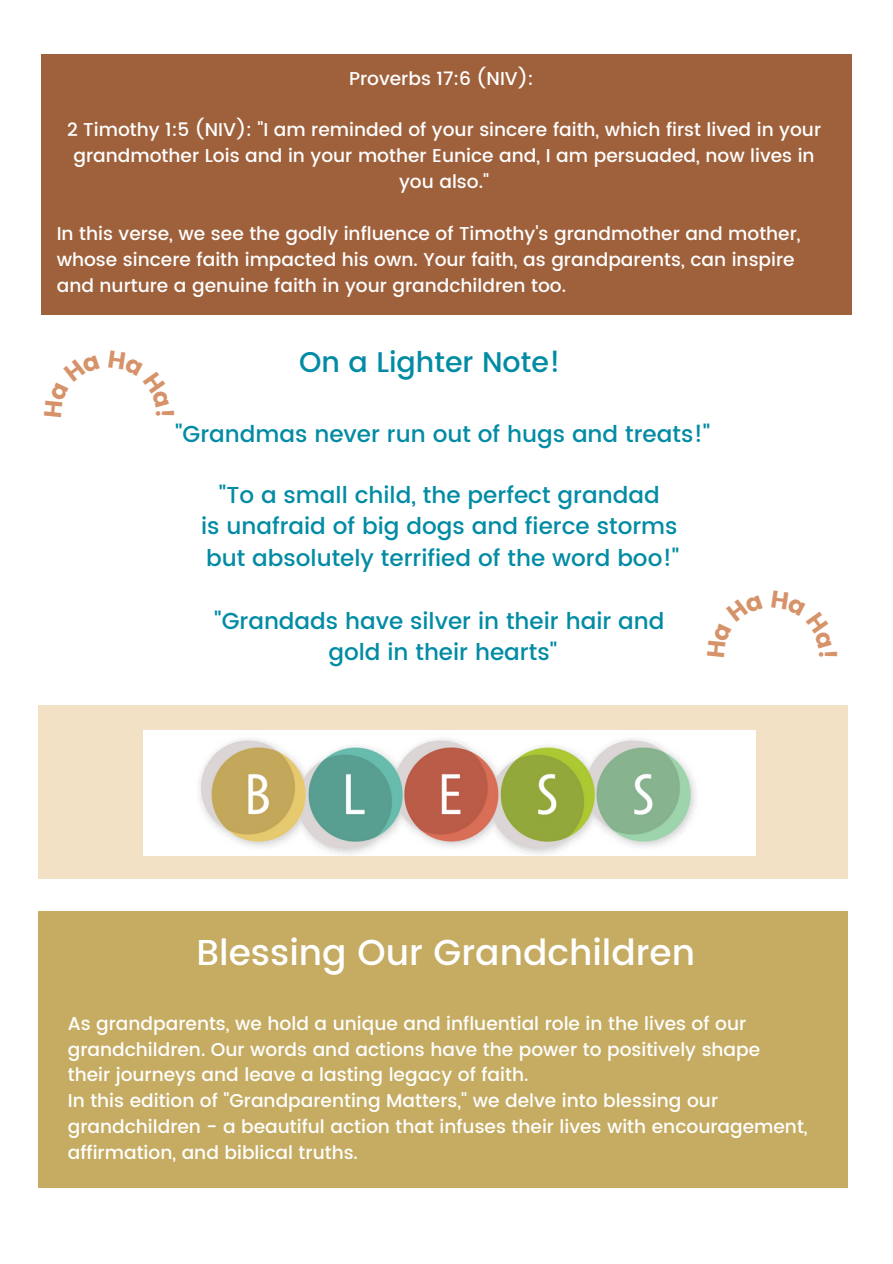
<style>
.page{position:relative;width:893px;height:1264px;background:#fff}
.page>*{position:absolute;margin:0;border:0;box-sizing:border-box;transform-origin:0 0}
.t1{font:500 36px "Poppins";color:#fff}
.t2{font:500 28.5px "Poppins";color:#028ba4}
.t3{font:500 23.1px "Poppins";color:#028ba4}
.t4{font:500 18.6px/25.8px "Poppins";color:#fff}
</style>
<div class="page">
<div style="left:38px;top:911px;width:809px;height:276px;background:#c5ac62"></div>
<div style="left:41px;top:55px;width:810px;height:260px;background:#9f613c"></div>
<div style="left:38px;top:705px;width:809px;height:174px;background:#f3e1c5"></div>
<img style="left:143px;top:730px;width:612px;height:125px">
<p class="t4" style="left:349px;top:65px;width:186px">Proverbs 17:6 (NIV):</p>
<p class="t4" style="left:67px;top:117px;width:755px;text-align:center">2 Timothy 1:5 (NIV): "I am reminded of your sincere faith, which first lived in your grandmother Lois and in your mother Eunice and, I am persuaded, now lives in you also."</p>
<p class="t4" style="left:57px;top:220px;width:745px">In this verse, we see the godly influence of Timothy's grandmother and mother, whose sincere faith impacted his own. Your faith, as grandparents, can inspire and nurture a genuine faith in your grandchildren too.</p>
<p class="t2" style="left:299px;top:346px;width:263px">On a Lighter Note!</p>
<p class="t3" style="left:175px;top:420px;width:536px">"Grandmas never run out of hugs and treats!"</p>
<p class="t3" style="left:219px;top:481px;width:442px">"To a small child, the perfect grandad</p>
<p class="t3" style="left:201px;top:512px;width:478px">is unafraid of big dogs and fierce storms</p>
<p class="t3" style="left:206px;top:544px;width:475px">but absolutely terrified of the word boo!"</p>
<p class="t3" style="left:214px;top:607px;width:451px">"Grandads have silver in their hair and</p>
<p class="t3" style="left:328px;top:638px;width:230px">gold in their hearts"</p>
<p class="t1" style="left:196px;top:931px;width:500px">Blessing Our Grandchildren</p>
<p class="t4" style="left:68px;top:1010px;width:694px">As grandparents, we hold a unique and influential role in the lives of our grandchildren. Our words and actions have the power to positively shape</p>
<p class="t4" style="left:68px;top:1062px;width:462px">their journeys and leave a lasting legacy of faith.</p>
<p class="t4" style="left:68px;top:1087px;width:741px">In this edition of "Grandparenting Matters," we delve into blessing our grandchildren - a beautiful action that infuses their lives with encouragement, affirmation, and biblical truths.</p>
</div>
